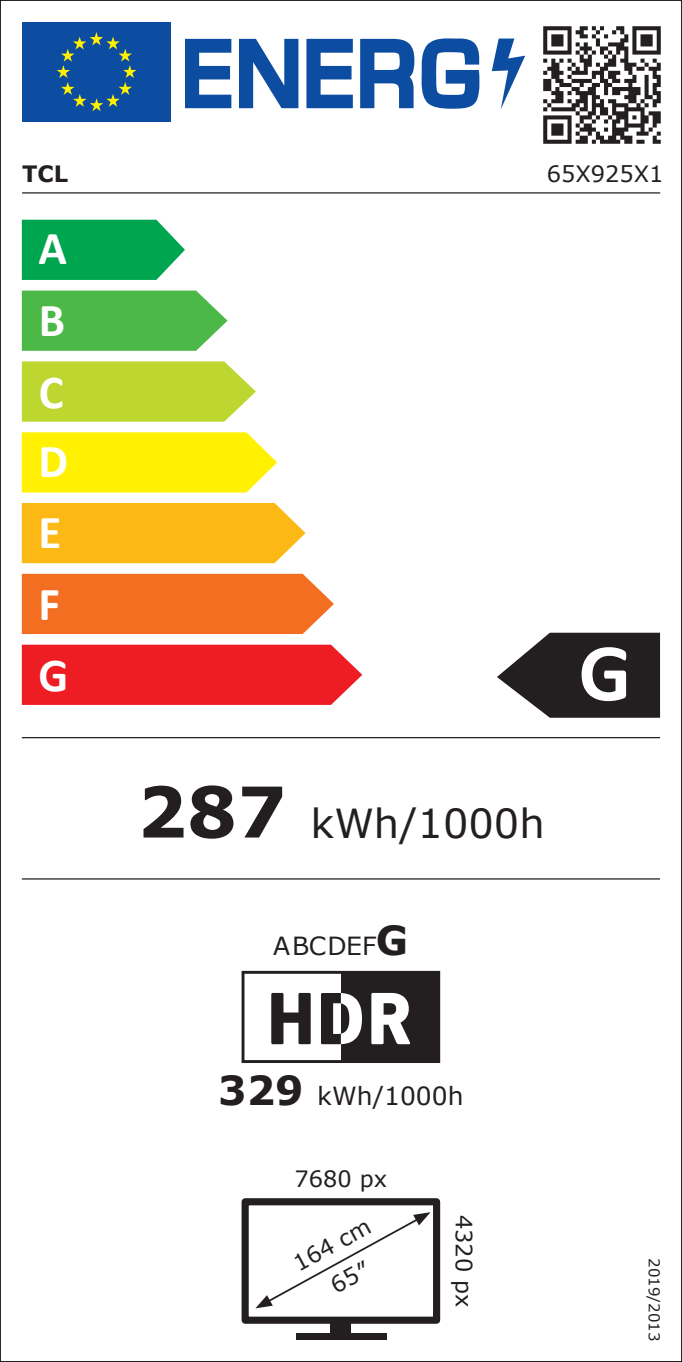
<style>
.page{position:relative;width:682px;height:1362px;background:#fff}
.page>*{position:absolute;margin:0;border:0;box-sizing:border-box;transform-origin:0 0}
.t1{font:700 47.5px/71px "Calibri";color:#fff}
.t2{font:40px "Verdana";color:#231f20}
.t3{font:25px "Verdana";color:#231f20}
.t4{font:22.5px/37.2px "Verdana";color:#231f20;text-align:center}
.t5{font:700 22.5px "Verdana";color:#231f20}
.t6{font:15px "Verdana";color:#231f20}
.s1{font-weight:700;font-size:70px}
.s2{font-weight:700;font-size:40px}
</style>
<div class="page">
<hr style="left:22px;top:192px;width:637px;height:1px;background:#231f20">
<div style="left:22px;top:23px;width:149px;height:99px;background:#0d4da1"></div>
<svg style="left:57px;top:32px;width:79px;height:79px"></svg>
<svg style="left:185px;top:39px;width:46px;height:69px"></svg>
<svg style="left:239px;top:39px;width:59px;height:69px"></svg>
<svg style="left:306px;top:39px;width:46px;height:69px"></svg>
<svg style="left:360px;top:39px;width:54px;height:69px"></svg>
<svg style="left:421px;top:38px;width:58px;height:71px"></svg>
<svg style="left:491px;top:39px;width:33px;height:70px"></svg>
<svg style="left:241px;top:970px;width:199px;height:92px"></svg>
<div style="left:330px;top:1317px;width:21px;height:18px;background:#231f20"></div>
<div style="left:296px;top:1333px;width:90px;height:6px;background:#231f20"></div>
<div style="left:241px;top:1198px;width:199px;height:125px;border:7px solid #231f20"></div>
<svg style="left:256px;top:1212px;width:174px;height:96px"></svg>
<hr style="left:22px;top:737px;width:637px;height:1px;background:#231f20">
<hr style="left:22px;top:878px;width:637px;height:1px;background:#231f20">
<svg style="left:22px;top:220px;width:163px;height:60px;background:#16ac5e"></svg>
<svg style="left:22px;top:290px;width:205px;height:61px;background:#5bbe57"></svg>
<svg style="left:22px;top:361px;width:234px;height:60px;background:#c2d83e"></svg>
<svg style="left:22px;top:432px;width:255px;height:60px;background:#fff110"></svg>
<div style="left:22px;top:503px;width:283px;height:60px;background:#fcb814"></div>
<div style="left:22px;top:574px;width:311px;height:60px;background:#f36e21"></div>
<svg style="left:22px;top:644px;width:340px;height:61px;background:#ee282e"></svg>
<svg style="left:497px;top:632px;width:162px;height:85px"></svg>
<img style="left:543px;top:26px;width:118px;height:118px">
<p class="t5" style="left:22px;top:158px;width:47px">TCL</p>
<h1 class="t1" style="left:38px;top:213px;width:31px">A<br>B<br>C<br>D<br>E<br>F<br>G</h1>
<p class="t4" style="left:546px;top:155px;width:118px">65X925X1</p>
<h2 class="t2" style="left:137px;top:795px;width:409px"><span class="s1">287</span> kWh/1000h</h2>
<p class="t3" style="left:273px;top:928px;width:136px">ABCDEF<span class="s2">G</span></p>
<p class="t3" style="left:218px;top:1078px;width:247px"><span class="s2">329</span> kWh/1000h</p>
<p class="t4" style="left:294px;top:1160px;width:94px">7680 px</p>
<p class="t4" style="left:286px;top:1247px;width:86px;rotate:-28deg">164 cm<br>65″</p>
<p class="t4" style="left:482px;top:1214px;width:94px;rotate:90deg">4320 px</p>
<p class="t6" style="left:664px;top:1257px;width:85px;rotate:90deg">2019/2013</p>
</div>
